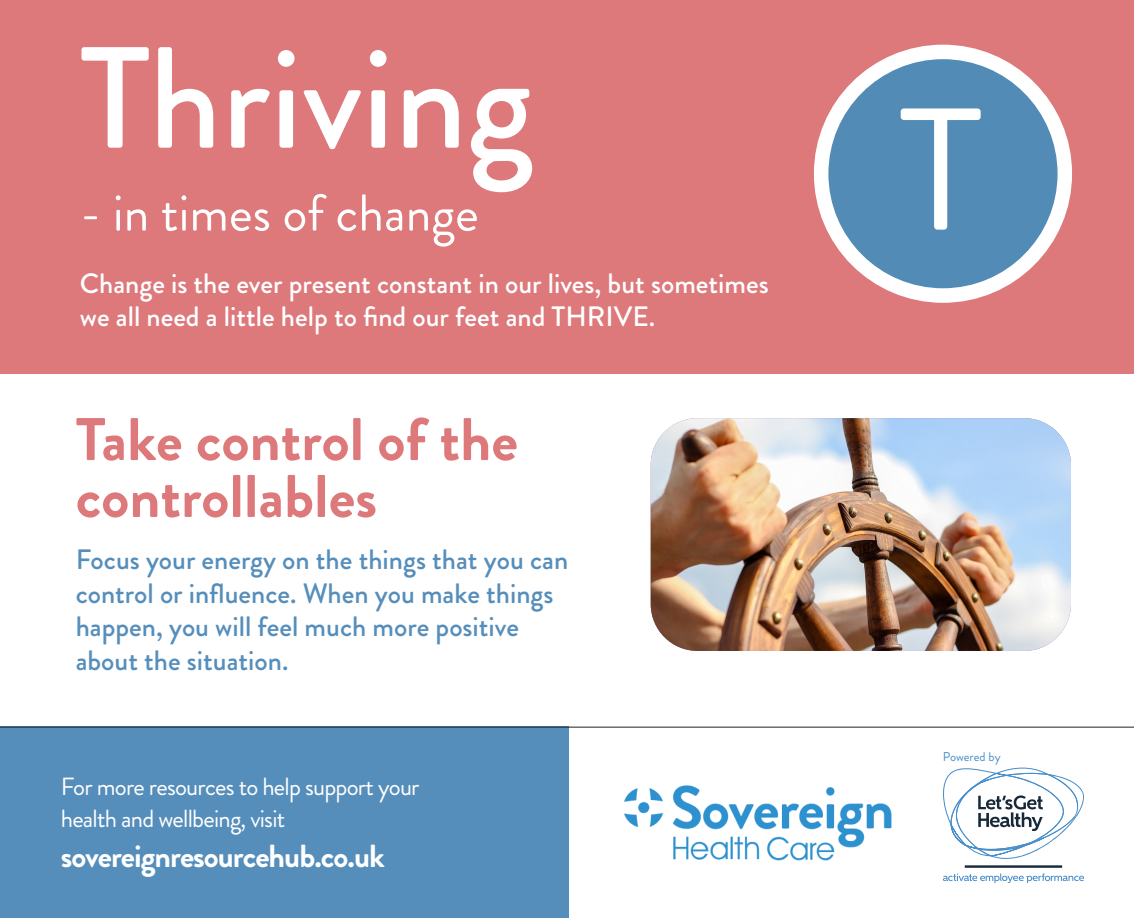
<style>
.page{position:relative;width:1134px;height:918px;background:#fff}
.page>*{position:absolute;margin:0;border:0;box-sizing:border-box;transform-origin:0 0}
.t1{font:173.08px "Brandon Grotesque";color:#fff}
.t2{font:500 143.59px "Brandon Grotesque";color:#fff}
.t3{font:700 60.02px/56.9px "Brandon Grotesque";color:#dd787b}
.t4{font:51.71px "Brandon Grotesque";color:#fff}
.t5{font:700 31.85px "Brandon Grotesque";letter-spacing:-.03em;color:#fff}
.t6{font:500 28px/33.6px "Brandon Grotesque";color:#558ebb}
.t7{font:500 28px/33.6px "Brandon Grotesque";color:#fff}
.t8{font:24.76px/31.4px "Brandon Grotesque";letter-spacing:-.03em;color:#fff}
.t9{font:12.69px "Brandon Grotesque";color:#488ecb}
</style>
<div class="page">
<div style="left:0;top:726px;width:568px;height:192px;background:#558ebb"></div>
<img style="left:624px;top:785px;width:268px;height:76px">
<svg style="left:943px;top:767px;width:141px;height:92px"></svg>
<svg style="left:943px;top:873px;width:141px;height:10px"></svg>
<hr style="left:964px;top:865px;width:98px;height:3px;background:#172938">
<hr style="left:0;top:726px;width:1134px;height:1px;background:#222">
<div style="left:0;top:0;width:1134px;height:373px;background:#dd787b"></div>
<div style="left:821px;top:52px;width:243px;height:243px;background:#528bb6;border-radius:50%"></div>
<div style="left:814px;top:45px;width:258px;height:258px;border:15px solid #fff;border-radius:50%"></div>
<img style="left:650px;top:418px;width:421px;height:233px">
<p class="t2" style="left:80px;top:-1px;width:455px">Thriving</p>
<p class="t4" style="left:80px;top:177px;width:400px">- in times of change</p>
<p class="t7" style="left:80px;top:266px;width:690px">Change is the ever present constant in our lives, but sometimes we all need a little help to find our feet and THRIVE.</p>
<p class="t3" style="left:76px;top:412px;width:444px">Take control of the controllables</p>
<p class="t6" style="left:76px;top:543px;width:494px">Focus your energy on the things that you can control or influence. When you make things happen, you will feel much more positive about the situation.</p>
<p class="t8" style="left:61px;top:771px;width:360px">For more resources to help support your health and wellbeing, visit</p>
<p class="t5" style="left:61px;top:834px;width:325px">sovereignresourcehub.co.uk</p>
<p class="t1" style="left:899px;top:51px;width:84px">T</p>
<p class="t9" style="left:943px;top:747px;width:59px">Powered by</p>
</div>
